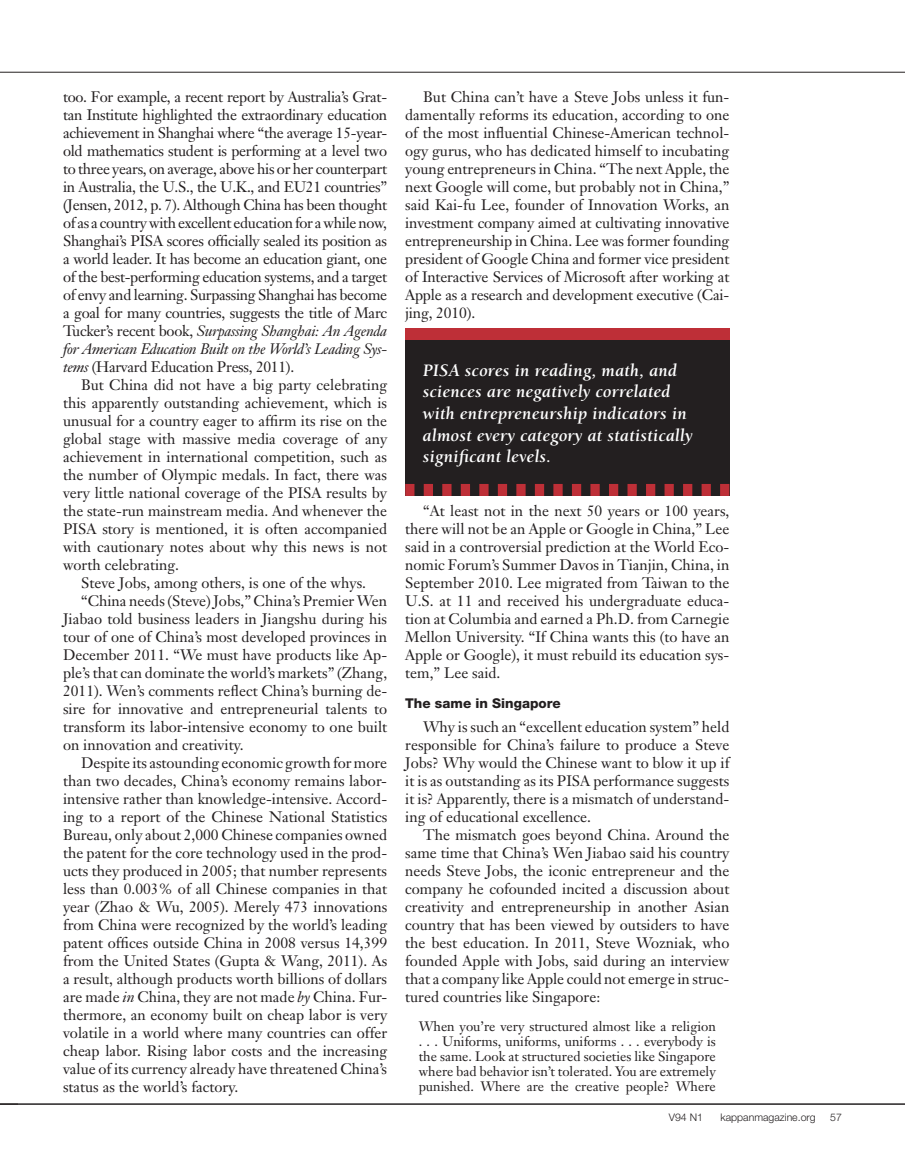
<style>
.page{position:relative;width:905px;height:1175px;background:#fff}
.page>*{position:absolute;margin:0;border:0;box-sizing:border-box;transform-origin:0 0}
.Body_Kappan{font:italic 700 18px/21.6px "Berkeley Oldstyle IT Cby BT";letter-spacing:.02em;color:#fff}
.Body_Kappan-2{font:15px/18px "Janson Text";color:#231f20;text-align:justify}
.Setdown_Quote{font:13.5px/15px "Janson Text";color:#231f20;text-align:justify}
.Texthead_Helv_85{font:800 13.5px "Helvetica Neue";color:#231f20}
.t1{font:300 10.5px "Helvetica Neue";color:#231f20}
.s1{font-style:italic}
</style>
<div class="page">
<hr style="left:0;top:72px;width:904px;height:1px;background:#231f20">
<hr style="left:0;top:1103px;width:904px;height:1px;background:#231f20">
<div style="left:405px;top:328px;width:324px;height:156px;background:#be2f37"></div>
<div style="left:405px;top:340px;width:324px;height:156px;background:#231f20"></div>
<svg style="left:405px;top:484px;width:324px;height:12px"></svg>
<svg style="left:0;top:1103px;width:18px;height:1px"></svg>
<p class="Body_Kappan-2" style="left:63px;top:87px;width:326px">too. For example, a recent report by Australia’s Grat&shy;tan Institute highlighted the extraordinary education achievement in Shanghai where “the average 15-year&shy;old mathematics student is performing at a level two to three years, on average, above his or her counterpart in Australia, the U.S., the U.K., and EU21 countries” (Jensen, 2012, p. 7). Although China has been thought of as a country with excellent education for a while now, Shanghai’s PISA scores officially sealed its position as a world leader. It has become an education giant, one of the best-performing education systems, and a target of envy and learning. Surpassing Shanghai has become a goal for many countries, suggests the title of Marc Tucker’s recent book, <span class="s1">Surpassing Shanghai: An Agenda for American Education Built on the World’s Leading Sys&shy;tems</span> (Harvard Education Press, 2011).</p>
<p class="Body_Kappan-2" style="left:63px;top:375px;width:326px;text-indent:18px">But China did not have a big party celebrating this apparently outstanding achievement, which is unusual for a country eager to affirm its rise on the global stage with massive media coverage of any achievement in international competition, such as the number of Olympic medals. In fact, there was very little national coverage of the PISA results by the state-run mainstream media. And whenever the PISA story is mentioned, it is often accompanied with cautionary notes about why this news is not worth celebrating.</p>
<p class="Body_Kappan-2" style="left:81px;top:573px;width:286px">Steve Jobs, among others, is one of the whys.</p>
<p class="Body_Kappan-2" style="left:63px;top:591px;width:326px;text-indent:18px">“China needs (Steve) Jobs,” China’s Premier Wen Jiabao told business leaders in Jiangshu during his tour of one of China’s most developed provinces in December 2011. “We must have products like Ap&shy;ple’s that can dominate the world’s markets” (Zhang, 2011). Wen’s comments reflect China’s burning de&shy;sire for innovative and entrepreneurial talents to transform its labor-intensive economy to one built on innovation and creativity.</p>
<p class="Body_Kappan-2" style="left:63px;top:753px;width:326px;text-indent:18px">Despite its astounding economic growth for more than two decades, China’s economy remains labor&shy;intensive rather than knowledge-intensive. Accord&shy;ing to a report of the Chinese National Statistics Bureau, only about 2,000 Chinese companies owned the patent for the core technology used in the prod&shy;ucts they produced in 2005; that number represents less than 0.003% of all Chinese companies in that year (Zhao &amp; Wu, 2005). Merely 473 innovations from China were recognized by the world’s leading patent offices outside China in 2008 versus 14,399 from the United States (Gupta &amp; Wang, 2011). As a result, although products worth billions of dollars are made <span class="s1">in</span> China, they are not made <span class="s1">by</span> China. Fur&shy;thermore, an economy built on cheap labor is very volatile in a world where many countries can offer cheap labor. Rising labor costs and the increasing value of its currency already have threatened China’s status as the world’s factory.</p>
<p class="Body_Kappan-2" style="left:405px;top:87px;width:326px;text-indent:18px">But China can’t have a Steve Jobs unless it fun&shy;damentally reforms its education, according to one of the most influential Chinese-American technol&shy;ogy gurus, who has dedicated himself to incubating young entrepreneurs in China. “The next Apple, the next Google will come, but probably not in China,” said Kai-fu Lee, founder of Innovation Works, an investment company aimed at cultivating innovative entrepreneurship in China. Lee was former founding president of Google China and former vice president of Interactive Services of Microsoft after working at Apple as a research and development executive (Cai&shy;jing, 2010).</p>
<p class="Body_Kappan" style="left:423px;top:359px;width:271px">PISA scores in reading, math, and sciences are negatively correlated with entrepreneurship indicators in almost every category at statistically significant levels.</p>
<p class="Body_Kappan-2" style="left:405px;top:501px;width:326px;text-indent:18px">“At least not in the next 50 years or 100 years, there will not be an Apple or Google in China,” Lee said in a controversial prediction at the World Eco&shy;nomic Forum’s Summer Davos in Tianjin, China, in September 2010. Lee migrated from Taiwan to the U.S. at 11 and received his undergraduate educa&shy;tion at Columbia and earned a Ph.D. from Carnegie Mellon University. “If China wants this (to have an Apple or Google), it must rebuild its education sys&shy;tem,” Lee said.</p>
<p class="Texthead_Helv_85" style="left:405px;top:695px;width:157px">The same in Singapore</p>
<p class="Body_Kappan-2" style="left:405px;top:717px;width:326px;text-indent:18px">Why is such an “excellent education system” held responsible for China’s failure to produce a Steve Jobs? Why would the Chinese want to blow it up if it is as outstanding as its PISA performance suggests it is? Apparently, there is a mismatch of understand&shy;ing of educational excellence.</p>
<p class="Body_Kappan-2" style="left:405px;top:825px;width:326px;text-indent:18px">The mismatch goes beyond China. Around the same time that China’s Wen Jiabao said his country needs Steve Jobs, the iconic entrepreneur and the company he cofounded incited a discussion about creativity and entrepreneurship in another Asian country that has been viewed by outsiders to have the best education. In 2011, Steve Wozniak, who founded Apple with Jobs, said during an interview that a company like Apple could not emerge in struc&shy;tured countries like Singapore:</p>
<p class="Setdown_Quote" style="left:418px;top:1018px;width:299px">When you’re very structured almost like a religion . . . Uniforms, uniforms, uniforms . . . everybody is the same. Look at structured societies like Singapore where bad behavior isn’t tolerated. You are extremely punished. Where are the creative people? Where</p>
<p class="t1" style="left:669px;top:1111px;width:36px">V94 N1</p>
<p class="t1" style="left:720px;top:1111px;width:97px">kappanmagazine.org</p>
<p class="t1" style="left:830px;top:1111px;width:13px">57</p>
</div>
